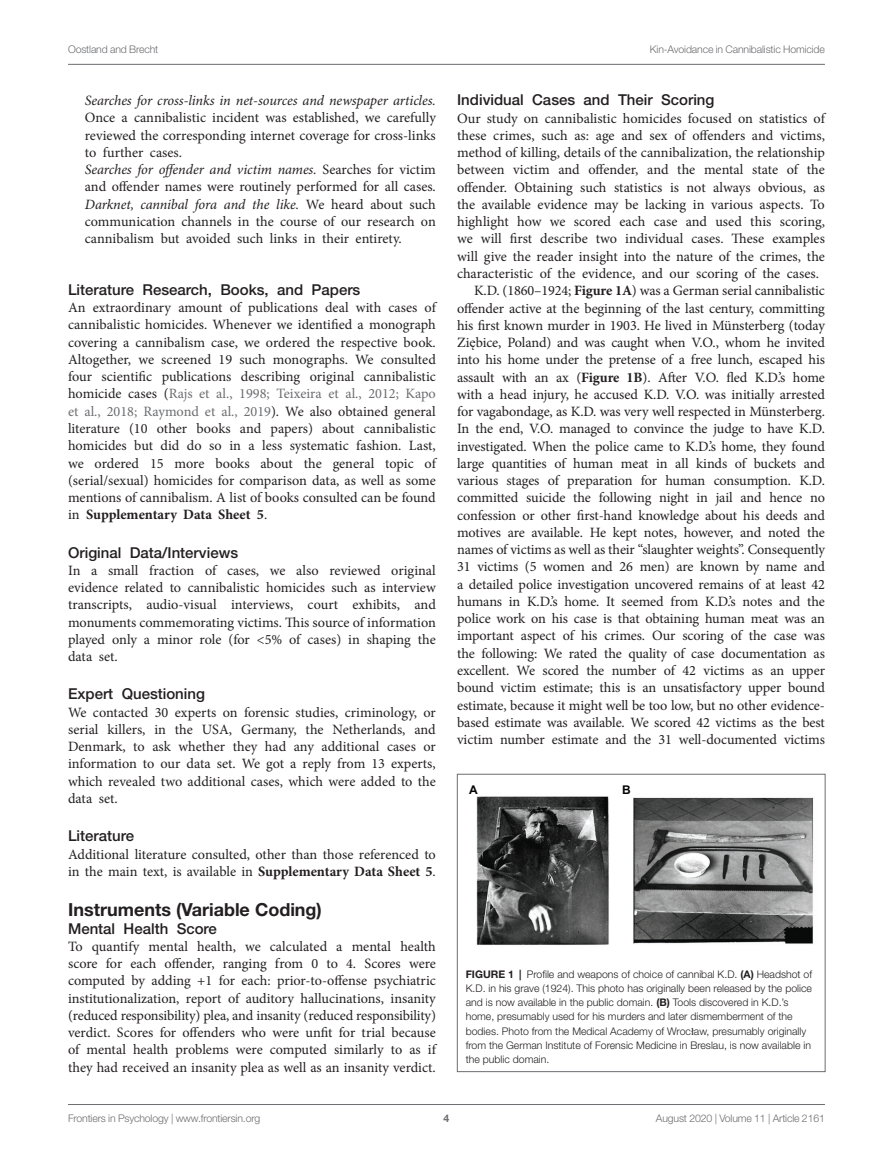
<style>
.page{position:relative;width:893px;height:1170px;background:#fff}
.page>*{position:absolute;margin:0;border:0;box-sizing:border-box;transform-origin:0 0}
.HEAD_2{font:700 18px "Helvetica Neue LT Std";color:#231f20}
.HEAD_3{font:500 15px "Helvetica Neue LT Std";color:#231f20}
.HEAD_3_after_HEAD_2{font:500 15px "Helvetica Neue LT Std";color:#231f20}
.TEXT_FLUSH{font:14.25px/17.2px "Minion Pro";color:#231f20;text-align:justify}
.TEXT{font:14.25px/17.2px "Minion Pro";letter-spacing:-.01em;color:#231f20;text-align:justify}
.NL_MID{font:14.25px/17.2px "Minion Pro";color:#231f20;text-align:justify}
.NL_BLW{font:14.25px/17.2px "Minion Pro";color:#231f20;text-align:justify}
.t1{font:700 12px "Arial";color:#040503}
.FIG_LEG{font:300 10.5px/14.2px "Helvetica Neue LT Std";color:#231f20}
.t2{font:300 10.5px "Helvetica Neue LT Std";letter-spacing:-.015em;color:#6c6d70}
.t3{font:700 10.5px "Helvetica Neue LT Std";color:#6c6d70}
.s1{font-style:italic}
.s2{color:#6c6d70}
.s3{font-weight:700}
.s4{font-family:"Times New Roman"}
.s5{font-family:"STIX General";font-weight:400}
</style>
<div class="page">
<hr style="left:68px;top:64px;width:757px;height:1px;background:#6c6d70">
<hr style="left:68px;top:1104px;width:757px;height:1px;background:#6c6d70">
<img style="left:476px;top:796px;width:338px;height:149px">
<div style="left:457px;top:774px;width:368px;height:297px;border:1px solid #6c6d70"></div>
<p class="t2" style="left:68px;top:42px;width:92px">Oostland and Brecht</p>
<p class="t2" style="left:650px;top:42px;width:176px">Kin-Avoidance in Cannibalistic Homicide</p>
<p class="NL_MID" style="left:85px;top:92px;width:353px"><span class="s1">Searches for cross-links in net-sources and newspaper articles.<br></span>Once a cannibalistic incident was established, we carefully reviewed the corresponding internet coverage for cross-links to further cases.</p>
<p class="NL_MID" style="left:85px;top:161px;width:353px"><span class="s1">Searches for offender and victim names.</span> Searches for victim and offender names were routinely performed for all cases.</p>
<p class="NL_BLW" style="left:85px;top:195px;width:353px"><span class="s1">Darknet, cannibal fora and the like.</span> We heard about such communication channels in the course of our research on cannibalism but avoided such links in their entirety.</p>
<p class="HEAD_3" style="left:68px;top:280px;width:294px">Literature Research, Books, and Papers</p>
<p class="TEXT_FLUSH" style="left:68px;top:299px;width:369px">An extraordinary amount of publications deal with cases of cannibalistic homicides. Whenever we identified a monograph covering a cannibalism case, we ordered the respective book.<br>Altogether, we screened 19 such monographs. We consulted four scientific publications describing original cannibalistic homicide cases (<span class="s2">Rajs et al., 1998; Teixeira et al., 2012; Kapo et al., 2018; Raymond et al., 2019</span>). We also obtained general literature (10 other books and papers) about cannibalistic homicides but did do so in a less systematic fashion. Last, we ordered 15 more books about the general topic of (serial/sexual) homicides for comparison data, as well as some mentions of cannibalism. A list of books consulted can be found in <span class="s3">Supplementary Data Sheet 5</span>.</p>
<p class="HEAD_3" style="left:68px;top:543px;width:172px">Original Data/Interviews</p>
<p class="TEXT_FLUSH" style="left:68px;top:561px;width:369px">In a small fraction of cases, we also reviewed original evidence related to cannibalistic homicides such as interview transcripts, audio-visual interviews, court exhibits, and monuments commemorating victims. This source of information played only a minor role (for &lt;5% of cases) in shaping the data set.</p>
<p class="HEAD_3" style="left:68px;top:685px;width:138px">Expert Questioning</p>
<p class="TEXT_FLUSH" style="left:68px;top:703px;width:369px">We contacted 30 experts on forensic studies, criminology, or serial killers, in the USA, Germany, the Netherlands, and Denmark, to ask whether they had any additional cases or information to our data set. We got a reply from 13 experts, which revealed two additional cases, which were added to the data set.</p>
<p class="HEAD_3" style="left:68px;top:826px;width:68px">Literature</p>
<p class="TEXT_FLUSH" style="left:68px;top:845px;width:369px">Additional literature consulted, other than those referenced to in the main text, is available in <span class="s3">Supplementary Data Sheet 5</span>.</p>
<p class="HEAD_2" style="left:68px;top:897px;width:255px">Instruments (Variable Coding)</p>
<p class="HEAD_3_after_HEAD_2" style="left:68px;top:919px;width:150px">Mental Health Score</p>
<p class="TEXT_FLUSH" style="left:68px;top:937px;width:369px">To quantify mental health, we calculated a mental health score for each offender, ranging from 0 to 4. Scores were computed by adding +1 for each: prior-to-offense psychiatric institutionalization, report of auditory hallucinations, insanity (reduced responsibility) plea, and insanity (reduced responsibility) verdict. Scores for offenders who were unfit for trial because of mental health problems were computed similarly to as if they had received an insanity plea as well as an insanity verdict.</p>
<p class="HEAD_3" style="left:457px;top:91px;width:259px">Individual Cases and Their Scoring</p>
<p class="TEXT_FLUSH" style="left:457px;top:109px;width:369px">Our study on cannibalistic homicides focused on statistics of these crimes, such as: age and sex of offenders and victims, method of killing, details of the cannibalization, the relationship between victim and offender, and the mental state of the offender. Obtaining such statistics is not always obvious, as the available evidence may be lacking in various aspects. To highlight how we scored each case and used this scoring, we will first describe two individual cases. These examples will give the reader insight into the nature of the crimes, the characteristic of the evidence, and our scoring of the cases.</p>
<p class="TEXT" style="left:457px;top:282px;width:369px;text-indent:17px">K.D. (1860–1924; <span class="s3">Figure 1A</span>) was a German serial cannibalistic offender active at the beginning of the last century, committing his first known murder in 1903. He lived in Münsterberg (today Zi<span class="s4">ę</span>bice, Poland) and was caught when V.O., whom he invited into his home under the pretense of a free lunch, escaped his assault with an ax (<span class="s3">Figure 1B</span>). After V.O. fled K.D.’s home with a head injury, he accused K.D. V.O. was initially arrested for vagabondage, as K.D. was very well respected in Münsterberg.<br>In the end, V.O. managed to convince the judge to have K.D. investigated. When the police came to K.D.’s home, they found large quantities of human meat in all kinds of buckets and various stages of preparation for human consumption. K.D. committed suicide the following night in jail and hence no confession or other first-hand knowledge about his deeds and motives are available. He kept notes, however, and noted the names of victims as well as their “slaughter weights”. Consequently 31 victims (5 women and 26 men) are known by name and a detailed police investigation uncovered remains of at least 42 humans in K.D.’s home. It seemed from K.D.’s notes and the police work on his case is that obtaining human meat was an important aspect of his crimes. Our scoring of the case was the following: We rated the quality of case documentation as excellent. We scored the number of 42 victims as an upper bound victim estimate; this is an unsatisfactory upper bound estimate, because it might well be too low, but no other evidence&shy;based estimate was available. We scored 42 victims as the best victim number estimate and the 31 well-documented victims</p>
<p class="t1" style="left:469px;top:781px;width:10px">A</p>
<p class="t1" style="left:622px;top:781px;width:10px">B</p>
<p class="FIG_LEG" style="left:466px;top:966px;width:348px"><span class="s3">FIGURE 1 |</span> Profile and weapons of choice of cannibal K.D. <span class="s3">(A)</span> Headshot of K.D. in his grave (1924). This photo has originally been released by the police and is now available in the public domain. <span class="s3">(B)</span> Tools discovered in K.D.’s home, presumably used for his murders and later dismemberment of the bodies. Photo from the Medical Academy of Wroc<span class="s5">ł</span>aw, presumably originally from the German Institute of Forensic Medicine in Breslau, is now available in the public domain.</p>
<p class="t2" style="left:68px;top:1111px;width:194px">Frontiers in Psychology | www.frontiersin.org</p>
<p class="t3" style="left:444px;top:1111px;width:7px">4</p>
<p class="t2" style="left:656px;top:1111px;width:170px">August 2020 | Volume 11 | Article 2161</p>
</div>
